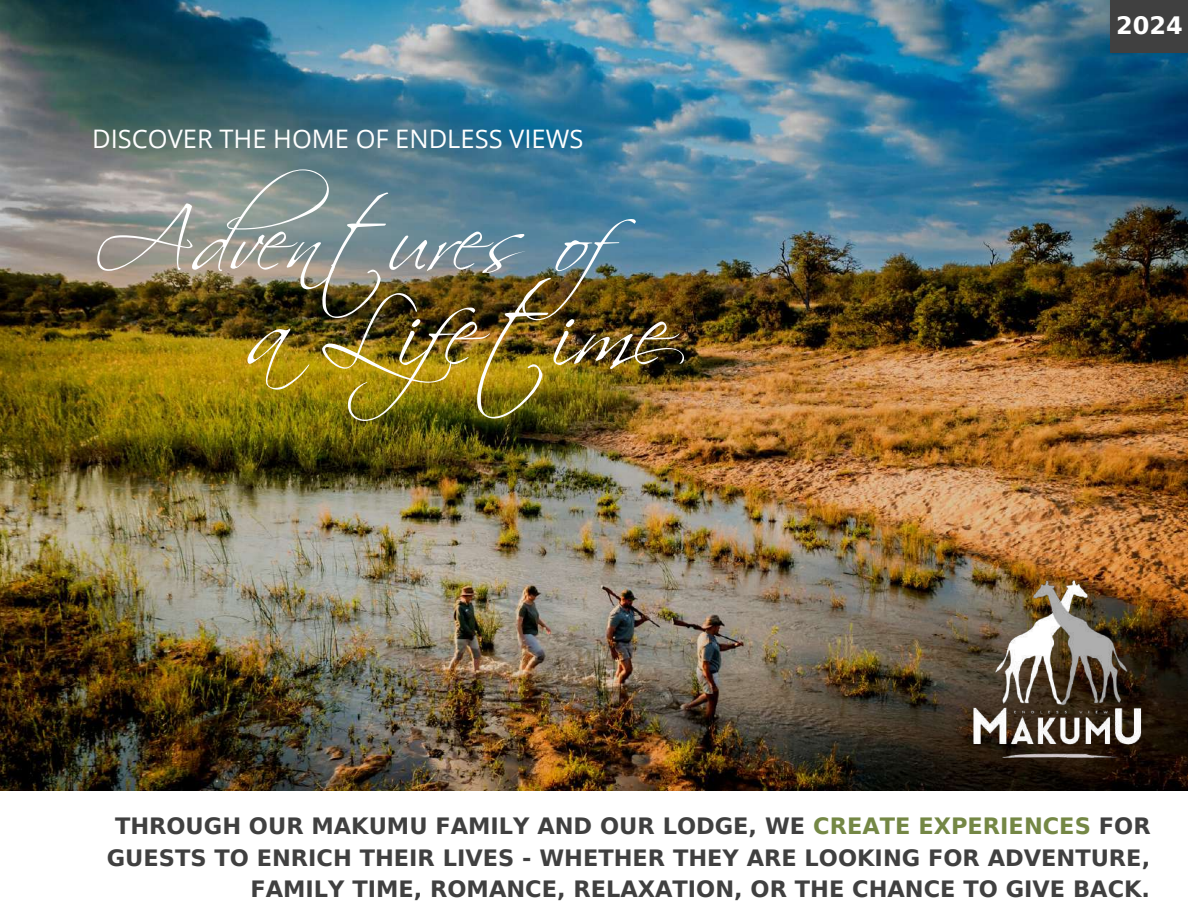
<style>
.page{position:relative;width:1188px;height:918px;background:#fff}
.page>*{position:absolute;margin:0;border:0;box-sizing:border-box;transform-origin:0 0}
.t1{font:97.5px "Scriptina";color:#fff}
.t2{font:87px "Scriptina";color:#fff}
.t3{font:25.5px "Open Sans";color:#fff}
.t4{font:700 24px "DejaVu Sans";color:#fff}
.t5{font:700 22.5px/31.5px "DejaVu Sans";color:#404040;text-align:right}
.s1{color:#748745}
</style>
<div class="page">
<img style="left:0;top:0;width:1188px;height:791px">
<img style="left:947px;top:557px;width:220px;height:221px">
<div style="left:1110px;top:0;width:78px;height:53px;background:#404040"></div>
<p class="t3" style="left:92px;top:120px;width:493px">DISCOVER THE HOME OF ENDLESS VIEWS</p>
<h2 class="t2" style="left:94px;top:189px;width:608px">Adventures of</h2>
<h1 class="t1" style="left:247px;top:274px;width:439px">a Lifetime</h1>
<p class="t4" style="left:1116px;top:11px;width:68px">2024</p>
<p class="t5" style="left:107px;top:811px;width:1045px">THROUGH OUR MAKUMU FAMILY AND OUR LODGE, WE <span class="s1">CREATE EXPERIENCES</span> FOR<br>GUESTS TO ENRICH THEIR LIVES - WHETHER THEY ARE LOOKING FOR ADVENTURE,<br>FAMILY TIME, ROMANCE, RELAXATION, OR THE CHANCE TO GIVE BACK.</p>
</div>
